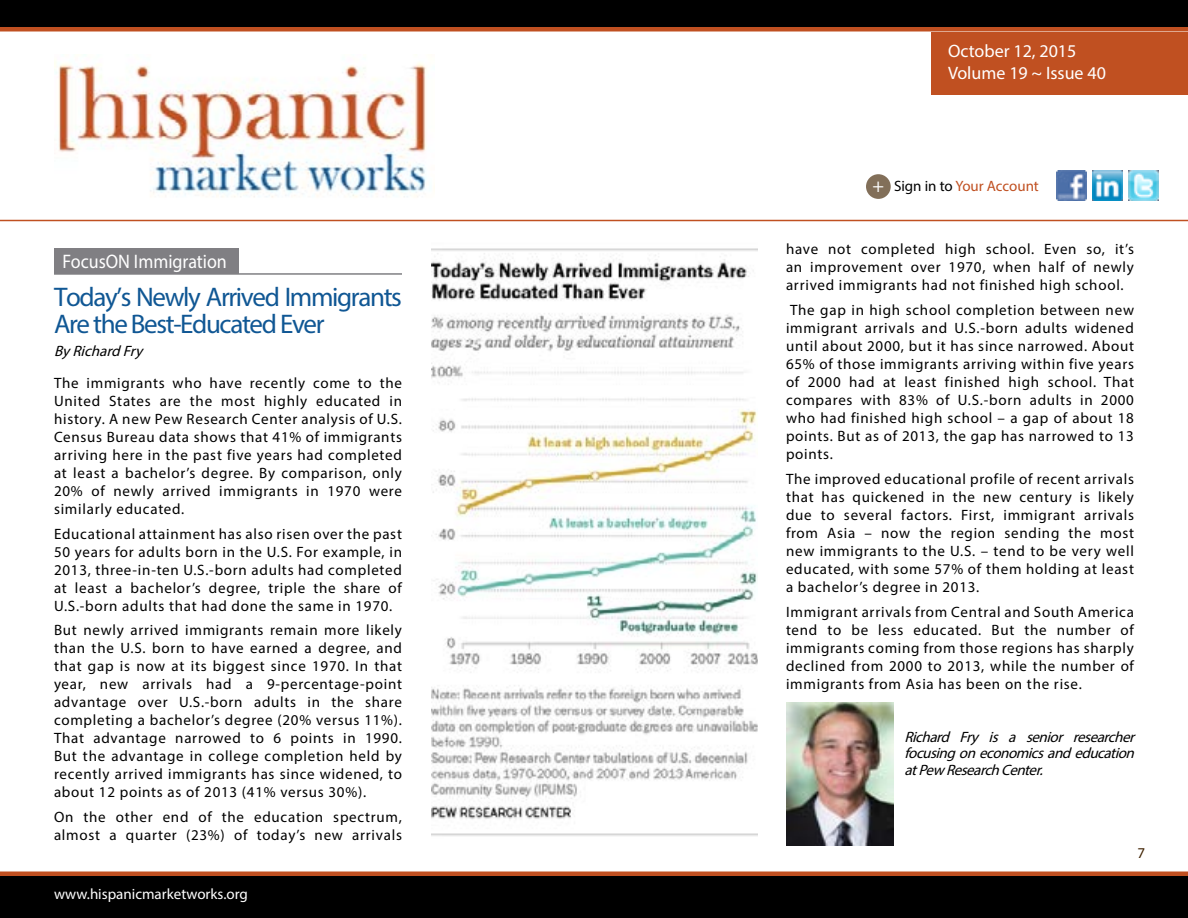
<style>
.page{position:relative;width:1188px;height:918px;background:#fff}
.page>*{position:absolute;margin:0;border:0;box-sizing:border-box;transform-origin:0 0}
.t1{font:27px/27px "Myriad Pro";letter-spacing:-.05em;color:#105794}
.t2{font:19.65px "Myriad Pro";color:#fff;scale:.92 1}
.t3{font:18px/21.6px "Myriad Pro";color:#fff}
.t4{font:15px/18px "Myriad Pro";letter-spacing:.05em;color:#000;text-align:justify}
.t5{font:italic 15px/16.5px "Myriad Pro";color:#000;text-align:justify}
.t6{font:15px "Myriad Pro";color:#fff}
.t7{font:15px "Myriad Pro";color:#c05021}
.t8{font:15px "Myriad Pro";color:#3f2100}
.s1{font-size:19.5px;color:#fff}
.s2{color:#000}
</style>
<div class="page">
<div style="left:0;top:874px;width:1188px;height:44px;background:#000"></div>
<hr style="left:0;top:872px;width:1188px;height:4px;background:#c05021">
<div style="left:0;top:27px;width:1188px;height:5px;background:#c05021"></div>
<div style="left:932px;top:32px;width:256px;height:62px;background:#c05021"></div>
<img style="left:1057px;top:170px;width:30px;height:30px">
<img style="left:1129px;top:170px;width:30px;height:30px">
<img style="left:1093px;top:170px;width:30px;height:30px">
<div style="left:866px;top:174px;width:25px;height:25px;background:#826f59;border-radius:50%"></div>
<div style="left:0;top:0;width:1188px;height:27px;background:#000"></div>
<hr style="left:0;top:220px;width:1188px;height:1px;background:#c05021">
<img style="left:54px;top:54px;width:381px;height:144px">
<div style="left:54px;top:249px;width:185px;height:25px;background:#807f83"></div>
<hr style="left:54px;top:273px;width:348px;height:2px;background:#807f83">
<img style="left:431px;top:248px;width:327px;height:588px">
<img style="left:786px;top:703px;width:108px;height:143px">
<h2 class="t2" style="left:63px;top:249px;width:180px">FocusON Immigration</h2>
<h1 class="t1" style="left:54px;top:283px;width:350px">Today’s Newly Arrived Immigrants<br>Are the Best-Educated Ever</h1>
<p class="t5" style="left:54px;top:343px;width:94px">ByRichardFry</p>
<p class="t4" style="left:54px;top:373px;width:350px">The immigrants who have recently come to the United States are the most highly educated in history. A new Pew Research Center analysis of U.S.<br>Census Bureau data shows that 41% of immigrants arriving here in the past five years had completed at least a bachelor’s degree. By comparison, only 20% of newly arrived immigrants in 1970 were similarly educated.</p>
<p class="t4" style="left:54px;top:524px;width:350px">Educational attainment has also risen over the past 50 years for adults born in the U.S. For example, in 2013, three-in-ten U.S.-born adults had completed at least a bachelor’s degree, triple the share of U.S.-born adults that had done the same in 1970.</p>
<p class="t4" style="left:54px;top:621px;width:350px">But newly arrived immigrants remain more likely than the U.S. born to have earned a degree, and that gap is now at its biggest since 1970. In that year, new arrivals had a 9-percentage-point advantage over U.S.-born adults in the share completing a bachelor’s degree (20% versus 11%).<br>That advantage narrowed to 6 points in 1990.<br>But the advantage in college completion held by recently arrived immigrants has since widened, to about 12 points as of 2013 (41% versus 30%).</p>
<p class="t4" style="left:54px;top:808px;width:349px">On the other end of the education spectrum, almost a quarter (23%) of today’s new arrivals</p>
<p class="t6" style="left:54px;top:884px;width:195px">www.hispanicmarketworks.org</p>
<p class="t3" style="left:948px;top:40px;width:159px">October 12, 2015<br>Volume 19 ~ Issue 40</p>
<p class="t7" style="left:872px;top:177px;width:168px"><span class="s1">+</span> <span class="s2">Sign in to</span> Your Account</p>
<p class="t4" style="left:786px;top:240px;width:350px">have not completed high school. Even so, it’s an improvement over 1970, when half of newly arrived immigrants had not finished high school.</p>
<p class="t4" style="left:786px;top:301px;width:350px">The gap in high school completion between new immigrant arrivals and U.S.-born adults widened until about 2000, but it has since narrowed. About 65% of those immigrants arriving within five years of 2000 had at least finished high school. That compares with 83% of U.S.-born adults in 2000 who had finished high school – a gap of about 18 points. But as of 2013, the gap has narrowed to 13 points.</p>
<p class="t4" style="left:786px;top:469px;width:350px">The improved educational profile of recent arrivals that has quickened in the new century is likely due to several factors. First, immigrant arrivals from Asia – now the region sending the most new immigrants to the U.S. – tend to be very well educated, with some 57% of them holding at least a bachelor’s degree in 2013.</p>
<p class="t4" style="left:786px;top:602px;width:350px">Immigrant arrivals from Central and South America tend to be less educated. But the number of immigrants coming from those regions has sharply declined from 2000 to 2013, while the number of immigrants from Asia has been on the rise.</p>
<p class="t5" style="left:904px;top:728px;width:236px">Richard Fry is a senior researcher focusingoneconomicsandeducation atPew ResearchCenter.</p>
<p class="t8" style="left:1137px;top:844px;width:9px">7</p>
</div>
